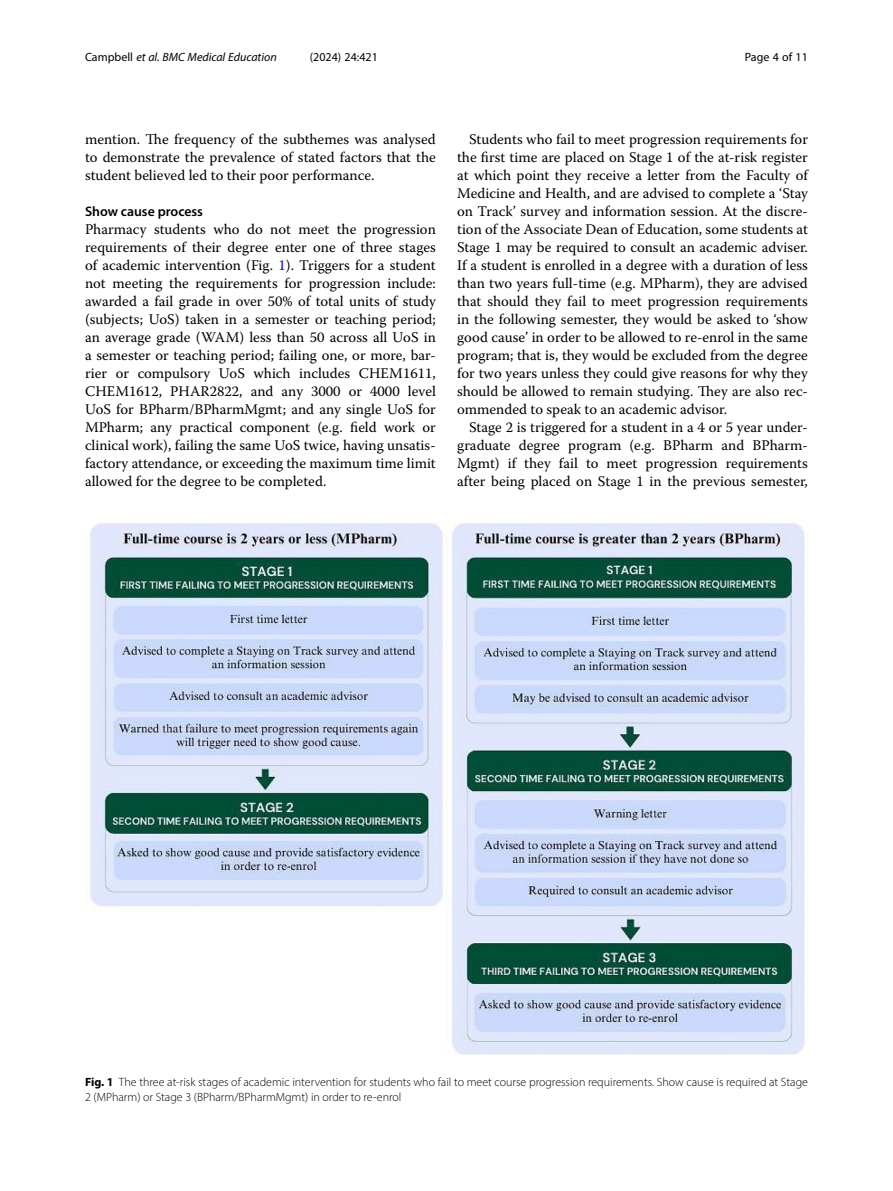
<style>
.page{position:relative;width:893px;height:1191px;background:#fff}
.page>*{position:absolute;margin:0;border:0;box-sizing:border-box;transform-origin:0 0}
.Body_Text_Indent{font:14.7px/18px "Warnock Pro";color:#000;text-align:justify}
.Body_Text{font:14.7px/18px "Warnock Pro";color:#000;text-align:justify}
.Head_2{font:600 13.8px "Myriad Pro";color:#000}
.Figure_Caption{font:300 12px/15px "Myriad Pro";color:#000}
.t1{font:italic 12px "Myriad Pro";color:#000}
.t2{font:12px "Myriad Pro";color:#000}
.s1{font-style:normal}
.s2{color:#00f}
.s3{font-weight:700}
</style>
<div class="page">
<img style="left:90px;top:523px;width:715px;height:532px">
<p class="t1" style="left:85px;top:50px;width:193px"><span class="s1">Campbell</span> et al. BMC Medical Education</p>
<p class="t2" style="left:310px;top:50px;width:70px">(2024) 24:421</p>
<p class="t2" style="left:745px;top:50px;width:65px">Page 4 of 11</p>
<p class="Body_Text_Indent" style="left:85px;top:130px;width:352px">mention. The frequency of the subthemes was analysed to demonstrate the prevalence of stated factors that the student believed led to their poor performance.</p>
<p class="Head_2" style="left:85px;top:203px;width:120px">Show cause process</p>
<p class="Body_Text" style="left:85px;top:220px;width:352px">Pharmacy students who do not meet the progression requirements of their degree enter one of three stages of academic intervention (Fig. <span class="s2">1</span>). Triggers for a student not meeting the requirements for progression include: awarded a fail grade in over 50% of total units of study (subjects; UoS) taken in a semester or teaching period; an average grade (WAM) less than 50 across all UoS in a semester or teaching period; failing one, or more, bar&shy;rier or compulsory UoS which includes CHEM1611, CHEM1612, PHAR2822, and any 3000 or 4000 level UoS for BPharm/BPharmMgmt; and any single UoS for MPharm; any practical component (e.g. field work or clinical work), failing the same UoS twice, having unsatis&shy;factory attendance, or exceeding the maximum time limit allowed for the degree to be completed.</p>
<p class="Body_Text_Indent" style="left:457px;top:130px;width:352px;text-indent:12px">Students who fail to meet progression requirements for the first time are placed on Stage 1 of the at-risk register at which point they receive a letter from the Faculty of Medicine and Health, and are advised to complete a ‘Stay on Track’ survey and information session. At the discre&shy;tion of the Associate Dean of Education, some students at Stage 1 may be required to consult an academic adviser.<br>If a student is enrolled in a degree with a duration of less than two years full-time (e.g. MPharm), they are advised that should they fail to meet progression requirements in the following semester, they would be asked to ‘show good cause’ in order to be allowed to re-enrol in the same program; that is, they would be excluded from the degree for two years unless they could give reasons for why they should be allowed to remain studying. They are also rec&shy;ommended to speak to an academic advisor.</p>
<p class="Body_Text_Indent" style="left:457px;top:418px;width:352px;text-indent:12px">Stage 2 is triggered for a student in a 4 or 5 year under&shy;graduate degree program (e.g. BPharm and BPharm-Mgmt) if they fail to meet progression requirements after being placed on Stage 1 in the previous semester,</p>
<p class="Figure_Caption" style="left:85px;top:1074px;width:724px"><span class="s3">Fig. 1</span> The three at-risk stages of academic intervention for students who fail to meet course progression requirements. Show cause is required at Stage<br>2 (MPharm) or Stage 3 (BPharm/BPharmMgmt) in order to re-enrol</p>
</div>
